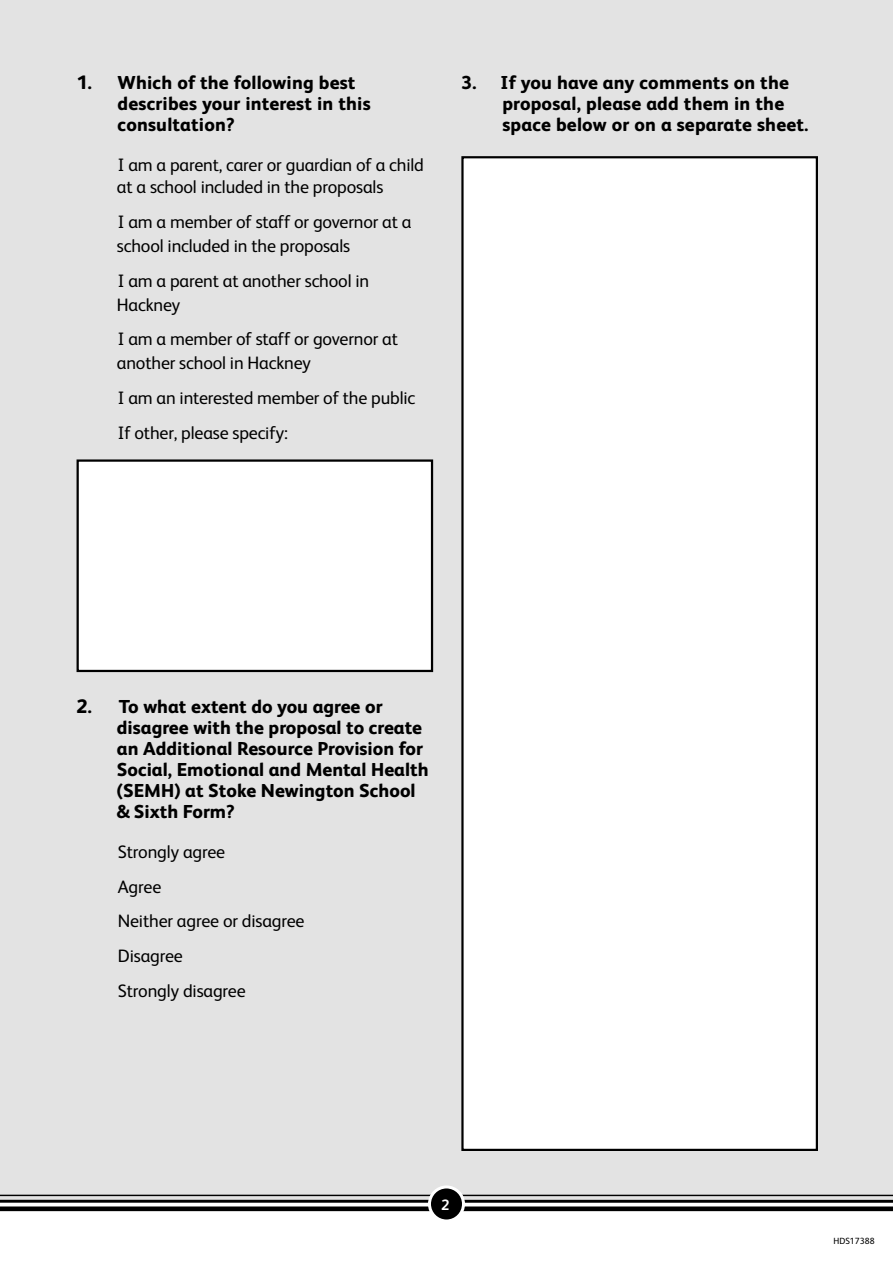
<style>
.page{position:relative;width:893px;height:1263px;background:#fff}
.page>*{position:absolute;margin:0;border:0;box-sizing:border-box;transform-origin:0 0}
.t1{font:800 18.75px/21px "FS Albert";color:#000}
.t2{font:18px/34.7px "FS Albert";letter-spacing:-.01em;color:#000}
.t3{font:700 15px "FS Albert";color:#fff}
.t4{font:9px "FS Albert";color:#000}
.s1{font-size:19.5px}
</style>
<div class="page">
<div style="left:0;top:0;width:893px;height:1200px;background:#e3e3e3"></div>
<div style="left:78px;top:461px;width:354px;height:210px;background:#fff"></div>
<div style="left:77px;top:459px;width:356px;height:213px;border:2px solid #000"></div>
<div style="left:462px;top:157px;width:355px;height:993px;background:#fff"></div>
<div style="left:461px;top:156px;width:357px;height:995px;border:2px solid #000"></div>
<svg style="left:0;top:1190px;width:893px;height:22px"></svg>
<div style="left:429px;top:1187px;width:34px;height:34px;background:#000;border-radius:50%"></div>
<div style="left:428px;top:1185px;width:37px;height:37px;border:3px solid #fff;border-radius:50%"></div>
<p class="t1" style="left:118px;top:72px;width:255px;text-indent:-41px"><span class="s1">1.</span> Which of the following best describes your interest in this consultation?</p>
<p class="t2" style="left:117px;top:153px;width:308px;line-height:22.5px">I am a parent, carer or guardian of a child at a school included in the proposals</p>
<p class="t2" style="left:117px;top:209px;width:296px;line-height:24px">I am a member of staff or governor at a school included in the proposals</p>
<p class="t2" style="left:117px;top:268px;width:254px;line-height:24px">I am a parent at another school in<br>Hackney</p>
<p class="t2" style="left:117px;top:326px;width:283px;line-height:24px">I am a member of staff or governor at another school in Hackney</p>
<p class="t2" style="left:118px;top:380px;width:299px">I am an interested member of the public<br>If other, please specify:</p>
<p class="t1" style="left:502px;top:72px;width:308px;text-indent:-41px">3<span class="s1">.</span> If you have any comments on the proposal, please add them in the space below or on a separate sheet.</p>
<p class="t1" style="left:117px;top:695px;width:313px;text-indent:-40px"><span class="s1">2.</span> To what extent do you agree or disagree with the proposal to create an Additional Resource Provision for<br>Social, Emotional and Mental Health (SEMH) at Stoke Newington School &amp; Sixth Form?</p>
<p class="t2" style="left:118px;top:833px;width:188px">Strongly agree<br>Agree<br>Neither agree or disagree<br>Disagree<br>Strongly disagree</p>
<p class="t3" style="left:441px;top:1194px;width:10px">2</p>
<p class="t4" style="left:833px;top:1235px;width:43px">HDS17388</p>
</div>
